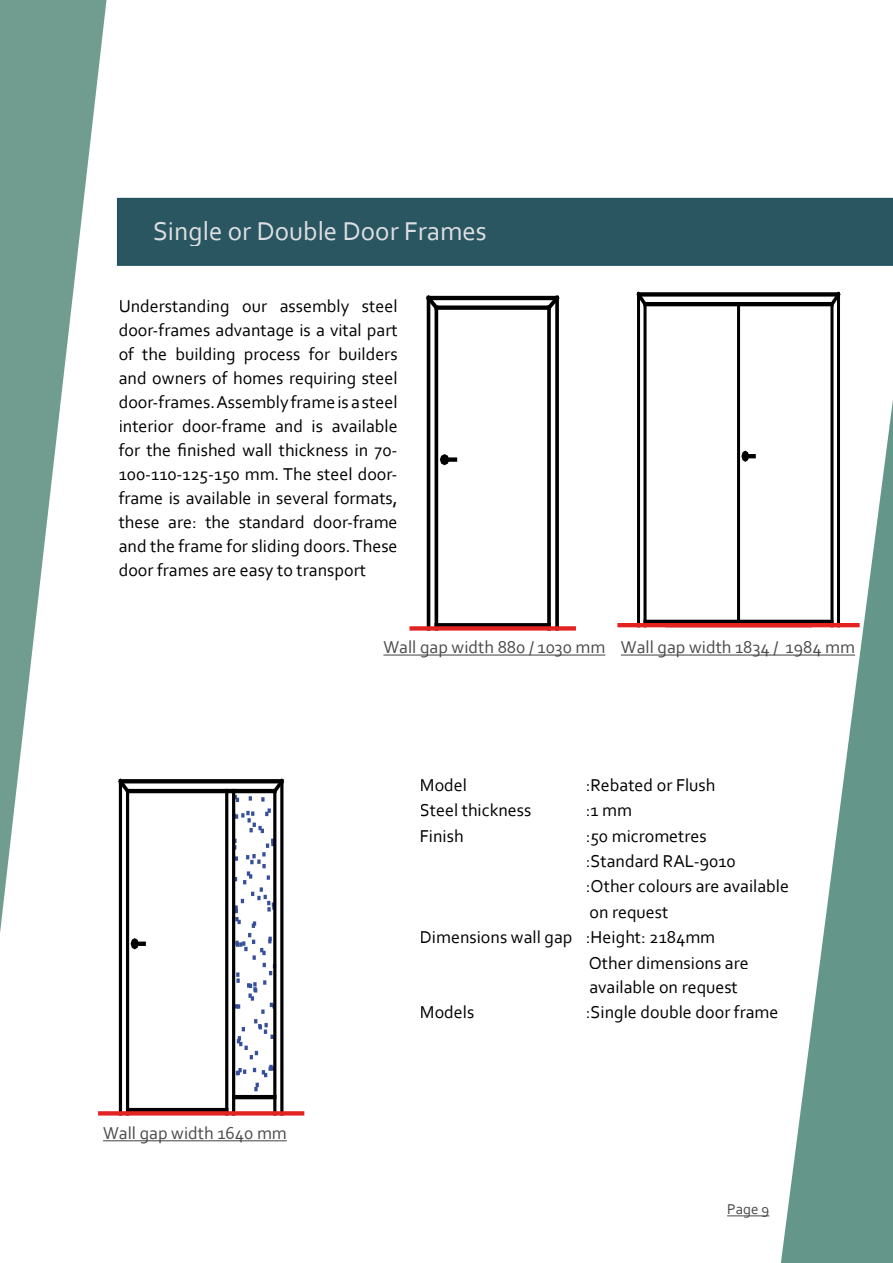
<style>
.page{position:relative;width:893px;height:1263px;background:#fff}
.page>*{position:absolute;margin:0;border:0;box-sizing:border-box;transform-origin:0 0}
.t1{font:27px "Corbel";color:#dedfe2}
.t2{font:18px/24px "Corbel";color:#000;text-align:justify}
.t3{font:18px "Corbel";color:#4b4b4d}
.t4{font:15px "Corbel";color:#4b4b4d}
</style>
<div class="page">
<div style="left:117px;top:198px;width:776px;height:68px;background:#2a5662"></div>
<svg style="left:0;top:0;width:107px;height:933px"></svg>
<svg style="left:777px;top:292px;width:116px;height:971px"></svg>
<div style="left:155px;top:220px;width:331px;height:26px;background:#2a5662"></div>
<svg style="left:426px;top:314px;width:4px;height:312px"></svg>
<svg style="left:434px;top:314px;width:4px;height:312px"></svg>
<svg style="left:547px;top:314px;width:4px;height:312px"></svg>
<svg style="left:555px;top:314px;width:4px;height:312px"></svg>
<svg style="left:436px;top:623px;width:113px;height:3px"></svg>
<svg style="left:452px;top:458px;width:3px;height:4px"></svg>
<svg style="left:438px;top:452px;width:14px;height:16px"></svg>
<hr style="left:428px;top:296px;width:129px;height:4px;background:#000">
<svg style="left:441px;top:306px;width:103px;height:4px"></svg>
<svg style="left:426px;top:295px;width:15px;height:19px"></svg>
<svg style="left:544px;top:295px;width:16px;height:19px"></svg>
<svg style="left:411px;top:626px;width:163px;height:4px"></svg>
<hr style="left:737px;top:304px;width:3px;height:318px;background:#000">
<svg style="left:643px;top:310px;width:4px;height:313px"></svg>
<hr style="left:637px;top:294px;width:3px;height:331px;background:#000">
<hr style="left:645px;top:302px;width:187px;height:4px;background:#000">
<hr style="left:638px;top:293px;width:200px;height:3px;background:#000">
<hr style="left:837px;top:294px;width:3px;height:331px;background:#000">
<svg style="left:830px;top:310px;width:4px;height:313px"></svg>
<svg style="left:740px;top:448px;width:14px;height:16px"></svg>
<hr style="left:645px;top:620px;width:187px;height:4px;background:#000">
<svg style="left:636px;top:291px;width:13px;height:19px"></svg>
<svg style="left:828px;top:291px;width:15px;height:19px"></svg>
<hr style="left:619px;top:623px;width:191px;height:4px;background:#e32322">
<hr style="left:667px;top:623px;width:191px;height:4px;background:#e32322">
<svg style="left:235px;top:795px;width:3px;height:7px"></svg>
<svg style="left:263px;top:1065px;width:10px;height:12px"></svg>
<svg style="left:256px;top:1083px;width:2px;height:8px"></svg>
<svg style="left:237px;top:1068px;width:9px;height:7px"></svg>
<svg style="left:243px;top:809px;width:27px;height:24px"></svg>
<svg style="left:235px;top:839px;width:38px;height:220px"></svg>
<hr style="left:119px;top:781px;width:3px;height:332px;background:#000">
<svg style="left:273px;top:797px;width:4px;height:315px"></svg>
<svg style="left:280px;top:797px;width:4px;height:315px"></svg>
<svg style="left:225px;top:793px;width:4px;height:319px"></svg>
<hr style="left:232px;top:791px;width:3px;height:322px;background:#000">
<hr style="left:126px;top:791px;width:3px;height:322px;background:#000">
<hr style="left:234px;top:1095px;width:41px;height:4px;background:#000">
<hr style="left:128px;top:789px;width:147px;height:4px;background:#000">
<svg style="left:132px;top:779px;width:138px;height:4px"></svg>
<svg style="left:118px;top:778px;width:14px;height:19px"></svg>
<svg style="left:129px;top:936px;width:15px;height:16px"></svg>
<svg style="left:270px;top:778px;width:14px;height:19px"></svg>
<svg style="left:128px;top:1108px;width:99px;height:4px"></svg>
<hr style="left:100px;top:1112px;width:203px;height:3px;background:#e32322">
<hr style="left:383px;top:655px;width:222px;height:1px;background:#4b4b4d">
<hr style="left:103px;top:1140px;width:184px;height:1px;background:#4b4b4d">
<hr style="left:621px;top:655px;width:234px;height:1px;background:#4b4b4d">
<hr style="left:727px;top:1215px;width:42px;height:1px;background:#4b4b4d">
<h1 class="t1" style="left:153px;top:220px;width:335px">Single or Double Door Frames</h1>
<p class="t2" style="left:119px;top:296px;width:280px">Understanding our assembly steel door-frames advantage is a vital part of the building process for builders and owners of homes requiring steel door-frames. Assembly frame is a steel interior door-frame and is available for the finished wall thickness in 70- 100-110-125-150 mm. The steel door&shy;frame is available in several formats, these are: the standard door-frame and the frame for sliding doors. These door frames are easy to transport</p>
<p class="t3" style="left:383px;top:640px;width:223px">Wall gap width 880 / 1030 mm</p>
<p class="t3" style="left:621px;top:640px;width:236px">Wall gap width 1834 / 1984 mm</p>
<p class="t3" style="left:103px;top:1126px;width:185px">Wall gap width 1640 mm</p>
<p class="t2" style="left:420px;top:775px;width:49px">Model</p>
<p class="t2" style="left:586px;top:775px;width:131px">:Rebated or Flush</p>
<p class="t2" style="left:420px;top:800px;width:113px">Steel thickness</p>
<p class="t2" style="left:586px;top:800px;width:48px">:1 mm</p>
<p class="t2" style="left:420px;top:825px;width:45px">Finish</p>
<p class="t2" style="left:586px;top:825px;width:122px">:50 micrometres</p>
<p class="t2" style="left:586px;top:851px;width:151px">:Standard RAL-9010</p>
<p class="t2" style="left:586px;top:876px;width:205px">:Other colours are available</p>
<p class="t2" style="left:589px;top:901px;width:80px">on request</p>
<p class="t2" style="left:420px;top:927px;width:297px">Dimensions wall gap :Height: 2184mm</p>
<p class="t2" style="left:589px;top:952px;width:161px">Other dimensions are</p>
<p class="t2" style="left:589px;top:976px;width:150px">available on request</p>
<p class="t2" style="left:420px;top:1002px;width:56px">Models</p>
<p class="t2" style="left:586px;top:1002px;width:194px">:Single double door frame</p>
<p class="t4" style="left:727px;top:1204px;width:44px">Page 9</p>
</div>
